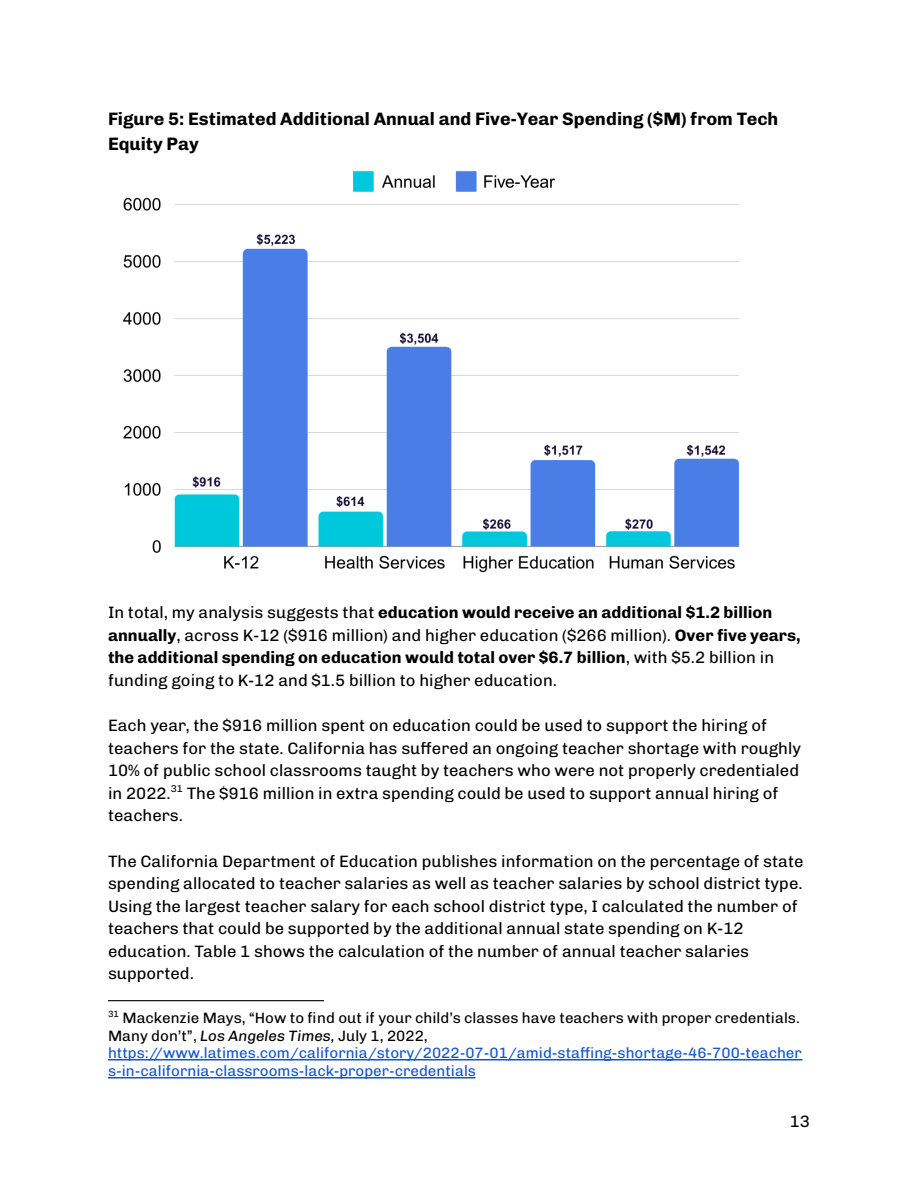
<style>
.page{position:relative;width:918px;height:1188px;background:#fff}
.page>*{position:absolute;margin:0;border:0;box-sizing:border-box;transform-origin:0 0}
.t1{font:700 18px/24.6px "Chivo";color:#000}
.t2{font:16.5px/22.6px "Chivo";color:#000}
.t3{font:15px/17.9px "Chivo";color:#15c}
.s1{font-weight:700}
.s2{color:#000}
.s3{font-style:italic;color:#000}
</style>
<div class="page">
<hr style="left:108px;top:1000px;width:216px;height:1px;background:#000">
<hr style="left:108px;top:1059px;width:694px;height:2px;background:#15c">
<hr style="left:108px;top:1077px;width:367px;height:2px;background:#15c">
<img style="left:123px;top:170px;width:617px;height:402px">
<p class="t1" style="left:108px;top:106px;width:672px">Figure 5: Estimated Additional Annual and Five-Year Spending ($M) from Tech<br>Equity Pay</p>
<p class="t2" style="left:108px;top:601px;width:694px">In total, my analysis suggests that <span class="s1">education would receive an additional $1.2 billion annually</span>, across K-12 ($916 million) and higher education ($266 million). <span class="s1">Over five years, the additional spending on education would total over $6.7 billion</span>, with $5.2 billion in funding going to K-12 and $1.5 billion to higher education.</p>
<p class="t2" style="left:108px;top:714px;width:695px">Each year, the $916 million spent on education could be used to support the hiring of teachers for the state. California has suffered an ongoing teacher shortage with roughly 10% of public school classrooms taught by teachers who were not properly credentialed in 2022.<sup>31</sup> The $916 million in extra spending could be used to support annual hiring of teachers.</p>
<p class="t2" style="left:108px;top:850px;width:697px">The California Department of Education publishes information on the percentage of state spending allocated to teacher salaries as well as teacher salaries by school district type.<br>Using the largest teacher salary for each school district type, I calculated the number of teachers that could be supported by the additional annual state spending on K-12 education. Table 1 shows the calculation of the number of annual teacher salaries supported.</p>
<p class="t3" style="left:108px;top:1009px;width:695px"><sup>31</sup> <span class="s2">Mackenzie Mays, “How to fi nd out if your child’s classes have teachers with proper credentials.<br>Many don’t”,</span> <span class="s3">Los Angeles Times,</span> <span class="s2">July 1, 2022, </span>https://www.latimes.com/california/story/2022-07-01/amid-staffi ng-shortage-46-700-teacher s-in-california-classrooms-lack-proper-credentials</p>
<p class="t2" style="left:790px;top:1110px;width:22px">13</p>
</div>
